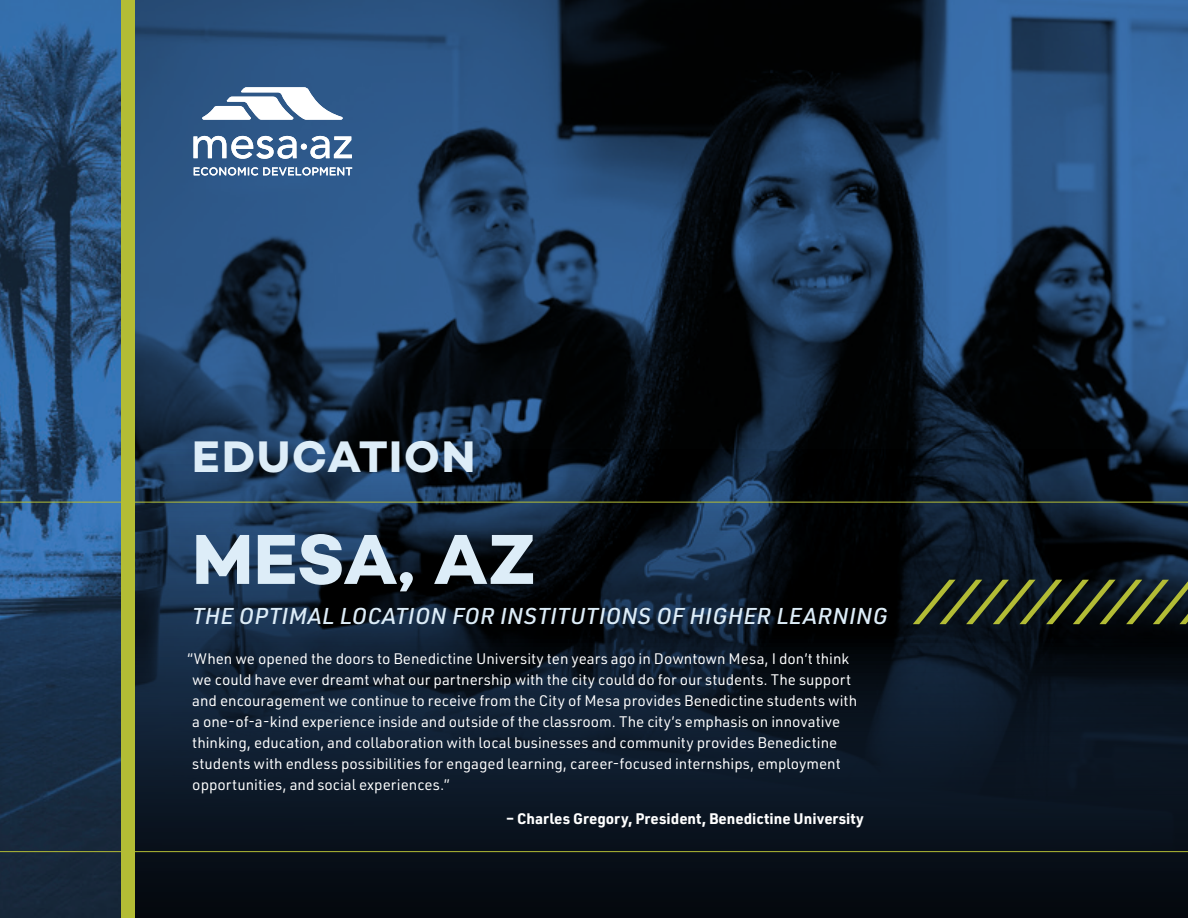
<style>
.page{position:relative;width:1188px;height:918px;background:#fff}
.page>*{position:absolute;margin:0;border:0;box-sizing:border-box;transform-origin:0 0}
.t1{font:700 72px "Campton";letter-spacing:-.005em;color:#ddedf8}
.t2{font:700 45px "Campton";letter-spacing:.035em;color:#ddedf8}
.t3{font:italic 500 22.5px "URWDIN";letter-spacing:.02em;color:#ddedf8}
.t4{font:15px/21px "URWDIN";color:#fff}
.t5{font:700 15px "URWDIN";color:#fff}
</style>
<div class="page">
<img style="left:0;top:0;width:122px;height:918px">
<img style="left:135px;top:0;width:1053px;height:448px">
<div style="left:122px;top:0;width:13px;height:918px;background:#b3bc35"></div>
<svg style="left:135px;top:448px;width:1053px;height:470px;background:#0c1826"></svg>
<svg style="left:202px;top:87px;width:141px;height:33px"></svg>
<svg style="left:194px;top:136px;width:158px;height:23px"></svg>
<svg style="left:194px;top:167px;width:158px;height:9px"></svg>
<svg style="left:910px;top:580px;width:278px;height:44px;background:#2f3822"></svg>
<hr style="left:0;top:502px;width:1188px;height:1px;background:#b3bc35">
<hr style="left:0;top:851px;width:1188px;height:1px;background:#b3bc35">
<p class="t2" style="left:192px;top:428px;width:285px">EDUCATION</p>
<p class="t1" style="left:192px;top:513px;width:345px">MESA, AZ</p>
<p class="t3" style="left:192px;top:601px;width:697px">THE OPTIMAL LOCATION FOR INSTITUTIONS OF HIGHER LEARNING</p>
<p class="t4" style="left:192px;top:648px;width:666px;text-indent:-5px">“When we opened the doors to Benedictine University ten years ago in Downtown Mesa, I don’t think we could have ever dreamt what our partnership with the city could do for our students. The support and encouragement we continue to receive from the City of Mesa provides Benedictine students with a one-of-a-kind experience inside and outside of the classroom. The city’s emphasis on innovative thinking, education, and collaboration with local businesses and community provides Benedictine students with endless possibilities for engaged learning, career-focused internships, employment opportunities, and social experiences.”</p>
<p class="t5" style="left:506px;top:808px;width:359px">– Charles Gregory, President, Benedictine University</p>
</div>
